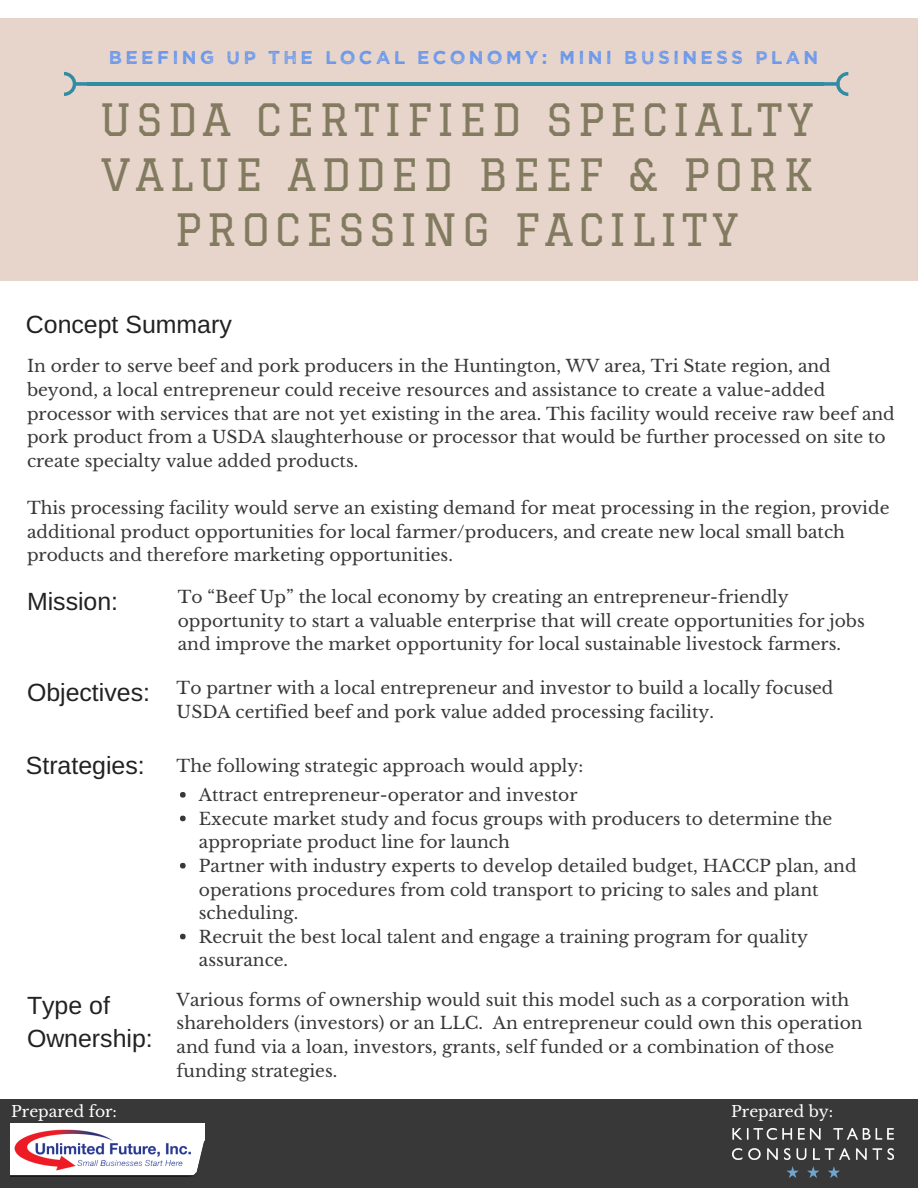
<style>
.page{position:relative;width:918px;height:1188px;background:#fff}
.page>*{position:absolute;margin:0;border:0;box-sizing:border-box;transform-origin:0 0}
.t1{font:43.65px/55.2px "Graduate";letter-spacing:.11em;color:#827b60;text-align:center}
.t2{font:24.9px/33.8px "Arimo";color:#222}
.t3{font:18.75px "Wicked Grit";letter-spacing:.17em;color:#6495ed}
.t4{font:17.1px/23.7px "Libre Baskerville";color:#383838}
.t5{font:15.6px "Libre Baskerville";color:#fff}
</style>
<div class="page">
<div style="left:0;top:1099px;width:918px;height:89px;background:#383838"></div>
<div style="left:0;top:18px;width:918px;height:262px;background:#e7d5cc"></div>
<hr style="left:88px;top:82px;width:736px;height:4px;background:#318ba2">
<svg style="left:824px;top:72px;width:24px;height:24px"></svg>
<svg style="left:64px;top:72px;width:24px;height:24px"></svg>
<img style="left:732px;top:1128px;width:161px;height:50px">
<svg style="left:180px;top:792px;width:6px;height:6px"></svg>
<svg style="left:180px;top:816px;width:6px;height:5px"></svg>
<svg style="left:180px;top:863px;width:6px;height:5px"></svg>
<svg style="left:180px;top:934px;width:6px;height:5px"></svg>
<img style="left:10px;top:1124px;width:195px;height:53px">
<p class="t3" style="left:109px;top:47px;width:711px">BEEFING UP THE LOCAL ECONOMY: MINI BUSINESS PLAN</p>
<h1 class="t1" style="left:100px;top:91px;width:716px">USDA CERTIFIED SPECIALTY<br>VALUE ADDED BEEF &amp; PORK<br>PROCESSING FACILITY</h1>
<h2 class="t2" style="left:26px;top:307px;width:208px">Concept Summary</h2>
<p class="t4" style="left:27px;top:355px;width:869px">In order to serve beef and pork producers in the Huntington, WV area, Tri State region, and beyond, a local entrepreneur could receive resources and assistance to create a value-added processor with services that are not yet existing in the area. This facility would receive raw beef and pork product from a USDA slaughterhouse or processor that would be further processed on site to create specialty value added products.</p>
<p class="t4" style="left:27px;top:496px;width:864px">This processing facility would serve an existing demand for meat processing in the region, provide additional product opportunities for local farmer/producers, and create new local small batch products and therefore marketing opportunities.</p>
<h2 class="t2" style="left:27px;top:584px;width:93px">Mission:</h2>
<h2 class="t2" style="left:27px;top:675px;width:125px">Objectives:</h2>
<p class="t4" style="left:178px;top:585px;width:689px">To “Beef Up” the local economy by creating an entrepreneur-friendly opportunity to start a valuable enterprise that will create opportunities for jobs and improve the market opportunity for local sustainable livestock farmers.</p>
<p class="t4" style="left:177px;top:676px;width:658px">To partner with a local entrepreneur and investor to build a locally focused<br>USDA certified beef and pork value added processing facility.</p>
<h2 class="t2" style="left:26px;top:748px;width:120px">Strategies:</h2>
<p class="t4" style="left:177px;top:754px;width:408px">The following strategic approach would apply:</p>
<p class="t4" style="left:199px;top:783px;width:659px">Attract entrepreneur-operator and investor<br>Execute market study and focus groups with producers to determine the appropriate product line for launch<br>Partner with industry experts to develop detailed budget, HACCP plan, and operations procedures from cold transport to pricing to sales and plant scheduling.<br>Recruit the best local talent and engage a training program for quality assurance.</p>
<h2 class="t2" style="left:27px;top:988px;width:127px">Type of<br>Ownership:</h2>
<p class="t4" style="left:177px;top:988px;width:688px">Various forms of ownership would suit this model such as a corporation with shareholders (investors) or an LLC. An entrepreneur could own this operation and fund via a loan, investors, grants, self funded or a combination of those funding strategies.</p>
<p class="t5" style="left:11px;top:1102px;width:107px">Prepared for:</p>
<p class="t5" style="left:731px;top:1102px;width:103px">Prepared by:</p>
</div>
